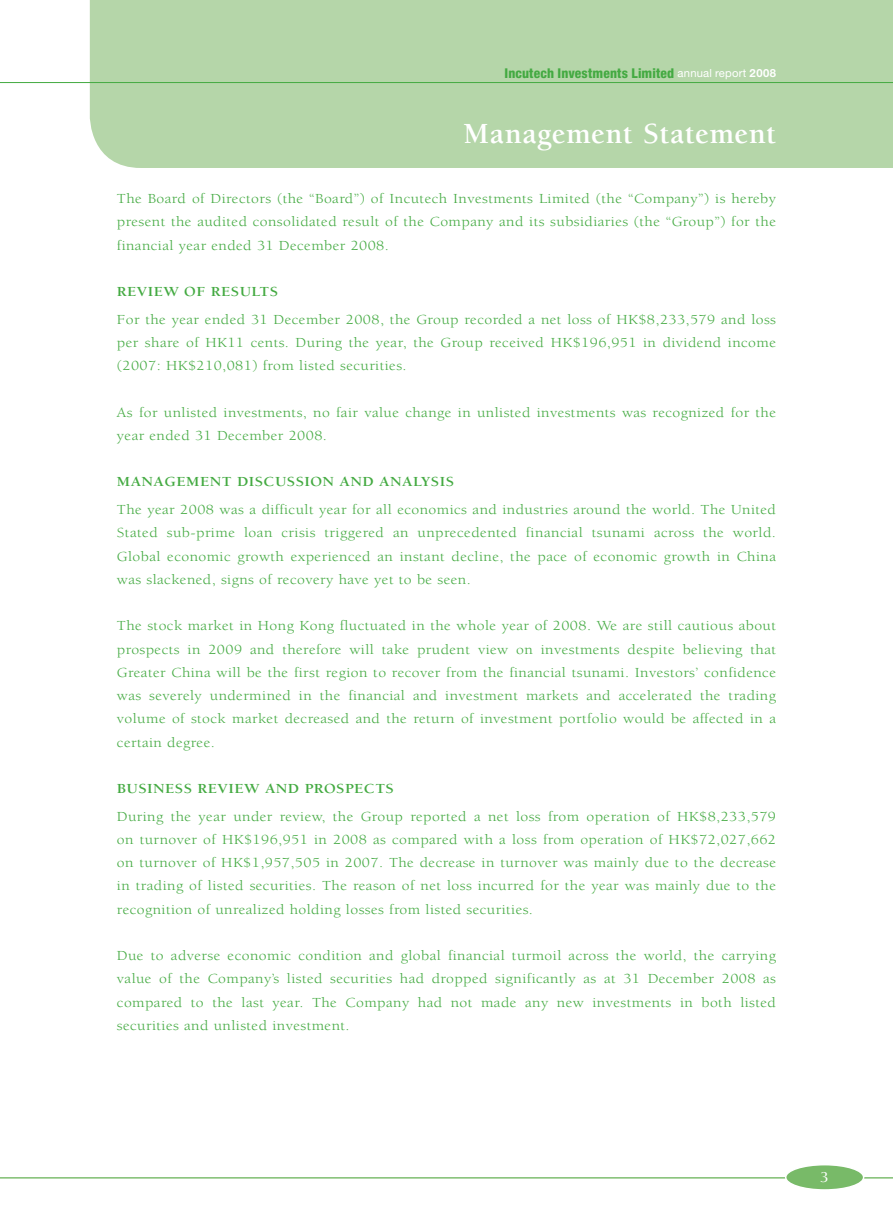
<style>
.page{position:relative;width:893px;height:1212px;background:#fff}
.page>*{position:absolute;margin:0;border:0;box-sizing:border-box;transform-origin:0 0}
.t1{font:700 30px "Berkeley Std";letter-spacing:.015em;color:#fff}
.t2{font:15px "Optima LT Std";color:#fff;scale:1.1 1}
.t3{font:14.25px/23.2px "Berkeley Std";letter-spacing:.025em;color:#44aa42;text-align:justify;scale:1.1 1}
.t4{font:700 14.25px "Berkeley Std";letter-spacing:.025em;color:#44aa42;scale:1.1 1}
.t5{font:800 condensed 13.5px "Helvetica Neue LT Std";letter-spacing:.01em;color:#44aa42}
.s1{font-weight:400;font-stretch:normal;font-size:11.25px;color:#fff}
.s2{font-weight:700;font-stretch:normal;font-size:11.25px;color:#fff}
</style>
<div class="page">
<div style="left:90px;top:0;width:803px;height:168px;background:#b5d6a9"></div>
<hr style="left:0;top:1177px;width:893px;height:1px;background:#80be71">
<div style="left:786px;top:1165px;width:78px;height:25px;background:#78ba68;border-radius:50%"></div>
<div style="left:785px;top:1164px;width:79px;height:27px;border:2px solid #fff;border-radius:50%"></div>
<hr style="left:0;top:82px;width:893px;height:1px;background:#44aa42">
<p class="t5" style="left:504px;top:68px;width:273px">Incutech Investments Limited <span class="s1">annual report</span> <span class="s2">2008</span></p>
<h1 class="t1" style="left:464px;top:122px;width:314px">Management Statement</h1>
<p class="t3" style="left:117px;top:190px;width:601px">The Board of Directors (the “Board”) of Incutech Investments Limited (the “Company”) is hereby present the audited consolidated result of the Company and its subsidiaries (the “Group”) for the financial year ended 31 December 2008.</p>
<p class="t4" style="left:117px;top:286px;width:148px">REVIEW OF RESULTS</p>
<p class="t3" style="left:117px;top:310px;width:601px">For the year ended 31 December 2008, the Group recorded a net loss of HK$8,233,579 and loss per share of HK11 cents. During the year, the Group received HK$196,951 in dividend income (2007: HK$210,081) from listed securities.</p>
<p class="t3" style="left:117px;top:403px;width:601px">As for unlisted investments, no fair value change in unlisted investments was recognized for the year ended 31 December 2008.</p>
<p class="t4" style="left:117px;top:476px;width:308px">MANAGEMENT DISCUSSION AND ANALYSIS</p>
<p class="t3" style="left:117px;top:501px;width:601px">The year 2008 was a difficult year for all economics and industries around the world. The United Stated sub-prime loan crisis triggered an unprecedented financial tsunami across the world.<br>Global economic growth experienced an instant decline, the pace of economic growth in China was slackened, signs of recovery have yet to be seen.</p>
<p class="t3" style="left:117px;top:617px;width:601px">The stock market in Hong Kong fluctuated in the whole year of 2008. We are still cautious about prospects in 2009 and therefore will take prudent view on investments despite believing that Greater China will be the first region to recover from the financial tsunami. Investors’ confidence was severely undermined in the financial and investment markets and accelerated the trading volume of stock market decreased and the return of investment portfolio would be affected in a certain degree.</p>
<p class="t4" style="left:117px;top:783px;width:253px">BUSINESS REVIEW AND PROSPECTS</p>
<p class="t3" style="left:117px;top:807px;width:601px">During the year under review, the Group reported a net loss from operation of HK$8,233,579 on turnover of HK$196,951 in 2008 as compared with a loss from operation of HK$72,027,662 on turnover of HK$1,957,505 in 2007. The decrease in turnover was mainly due to the decrease in trading of listed securities. The reason of net loss incurred for the year was mainly due to the recognition of unrealized holding losses from listed securities.</p>
<p class="t3" style="left:117px;top:947px;width:601px">Due to adverse economic condition and global financial turmoil across the world, the carrying value of the Company’s listed securities had dropped significantly as at 31 December 2008 as compared to the last year. The Company had not made any new investments in both listed securities and unlisted investment.</p>
<p class="t2" style="left:820px;top:1171px;width:10px">3</p>
</div>
